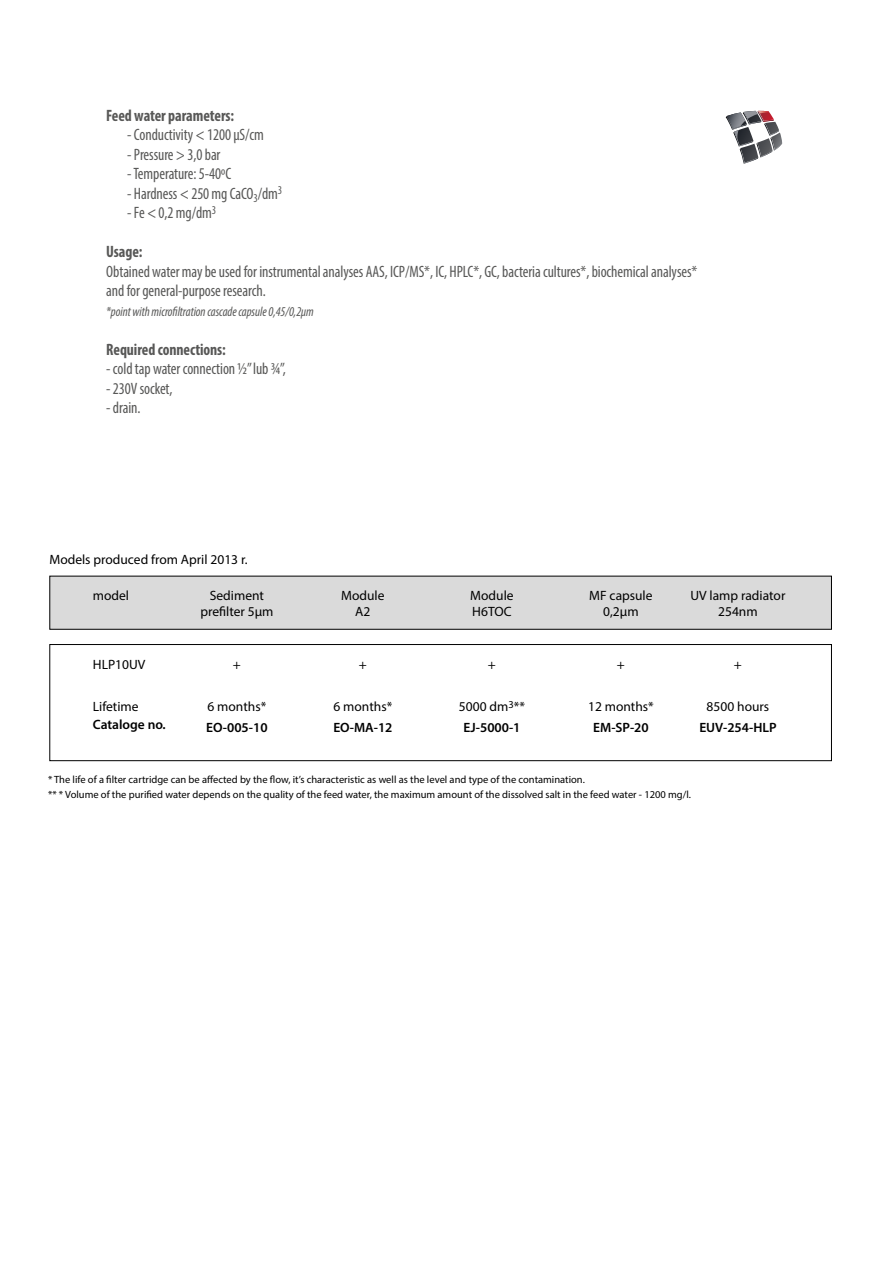
<style>
.page{position:relative;width:893px;height:1263px;background:#fff}
.page>*{position:absolute;margin:0;border:0;box-sizing:border-box;transform-origin:0 0}
.t1{font:condensed 16.5px/19.5px "Myriad Pro";letter-spacing:-.005em;color:#585857;scale:.95 1}
.t2{font:condensed 16.5px "Myriad Pro";letter-spacing:-.005em;color:#575756;scale:.95 1}
.t3{font:700 condensed 16.5px "Myriad Pro";letter-spacing:-.005em;color:#585857;scale:.95 1}
.t4{font:700 condensed 16.5px "Myriad Pro";letter-spacing:-.005em;color:#575756;scale:.95 1}
.t5{font:13.5px "Myriad Pro";color:#000}
.t6{font:600 13.5px "Myriad Pro";color:#000}
.t7{font:italic condensed 13.5px "Myriad Pro";letter-spacing:-.005em;color:#585857;scale:.95 1}
.t8{font:10.5px/15px "Myriad Pro";color:#000}
</style>
<div class="page">
<svg style="left:726px;top:111px;width:56px;height:53px"></svg>
<div style="left:49px;top:576px;width:783px;height:54px;background:#dadada;border:1px solid #000"></div>
<div style="left:49px;top:644px;width:783px;height:117px;border:1px solid #000"></div>
<p class="t3" style="left:106px;top:105px;width:136px">Feed water parameters:</p>
<p class="t1" style="left:127px;top:125px;width:145px">- Conductivity &lt; 1200 μS/cm</p>
<p class="t1" style="left:127px;top:144px;width:100px">- Pressure &gt; 3,0 bar</p>
<p class="t1" style="left:127px;top:164px;width:111px">- Temperature: 5-40ºC</p>
<p class="t1" style="left:127px;top:183px;width:165px">- Hardness &lt; 250 mg CaCO<sub>3</sub>/dm<sup>3</sup></p>
<p class="t1" style="left:127px;top:203px;width:95px">- Fe &lt; 0,2 mg/dm<sup>3</sup></p>
<p class="t3" style="left:106px;top:241px;width:40px">Usage:</p>
<p class="t1" style="left:106px;top:261px;width:624px">Obtained water may be used for instrumental analyses AAS, ICP/MS*, IC, HPLC*, GC, bacteria cultures*, biochemical analyses* and for general-purpose research.</p>
<p class="t7" style="left:106px;top:303px;width:220px">*point with microfiltration cascade capsule 0,45/0,2μm</p>
<p class="t4" style="left:106px;top:339px;width:127px">Required connections:</p>
<p class="t2" style="left:106px;top:359px;width:191px">- cold tap water connection ½” lub ¾”,</p>
<p class="t2" style="left:106px;top:378px;width:71px">- 230V socket,</p>
<p class="t2" style="left:106px;top:398px;width:38px">- drain.</p>
<p class="t5" style="left:49px;top:551px;width:200px">Models produced from April 2013 r.</p>
<p class="t5" style="left:93px;top:587px;width:38px">model</p>
<p class="t5" style="left:210px;top:587px;width:56px">Sediment</p>
<p class="t5" style="left:341px;top:587px;width:45px">Module</p>
<p class="t5" style="left:470px;top:587px;width:45px">Module</p>
<p class="t5" style="left:589px;top:587px;width:65px">MF capsule</p>
<p class="t5" style="left:690px;top:587px;width:96px">UV lamp radiator</p>
<p class="t5" style="left:200px;top:603px;width:75px">prefilter 5µm</p>
<p class="t5" style="left:355px;top:603px;width:17px">A2</p>
<p class="t5" style="left:472px;top:603px;width:41px">H6TOC</p>
<p class="t5" style="left:603px;top:603px;width:37px">0,2µm</p>
<p class="t5" style="left:718px;top:603px;width:41px">254nm</p>
<p class="t5" style="left:93px;top:656px;width:54px">HLP10UV</p>
<p class="t5" style="left:233px;top:656px;width:10px">+</p>
<p class="t5" style="left:359px;top:656px;width:10px">+</p>
<p class="t5" style="left:488px;top:656px;width:10px">+</p>
<p class="t5" style="left:617px;top:656px;width:10px">+</p>
<p class="t5" style="left:734px;top:656px;width:10px">+</p>
<p class="t5" style="left:93px;top:698px;width:47px">Lifetime</p>
<p class="t5" style="left:207px;top:698px;width:60px">6 months*</p>
<p class="t5" style="left:333px;top:698px;width:60px">6 months*</p>
<p class="t5" style="left:459px;top:698px;width:68px">5000 dm<sup>3</sup>**</p>
<p class="t5" style="left:588px;top:698px;width:67px">12 months*</p>
<p class="t5" style="left:707px;top:698px;width:64px">8500 hours</p>
<p class="t6" style="left:93px;top:716px;width:74px">Cataloge no.</p>
<p class="t6" style="left:206px;top:719px;width:63px">EO-005-10</p>
<p class="t6" style="left:333px;top:719px;width:61px">EO-MA-12</p>
<p class="t6" style="left:463px;top:719px;width:59px">EJ-5000-1</p>
<p class="t6" style="left:593px;top:719px;width:57px">EM-SP-20</p>
<p class="t6" style="left:699px;top:719px;width:79px">EUV-254-HLP</p>
<p class="t8" style="left:48px;top:772px;width:644px">* The life of a filter cartridge can be affected by the flow, it’s characteristic as well as the level and type of the contamination.<br>** * Volume of the purified water depends on the quality of the feed water, the maximum amount of the dissolved salt in the feed water - 1200 mg/l.</p>
</div>
